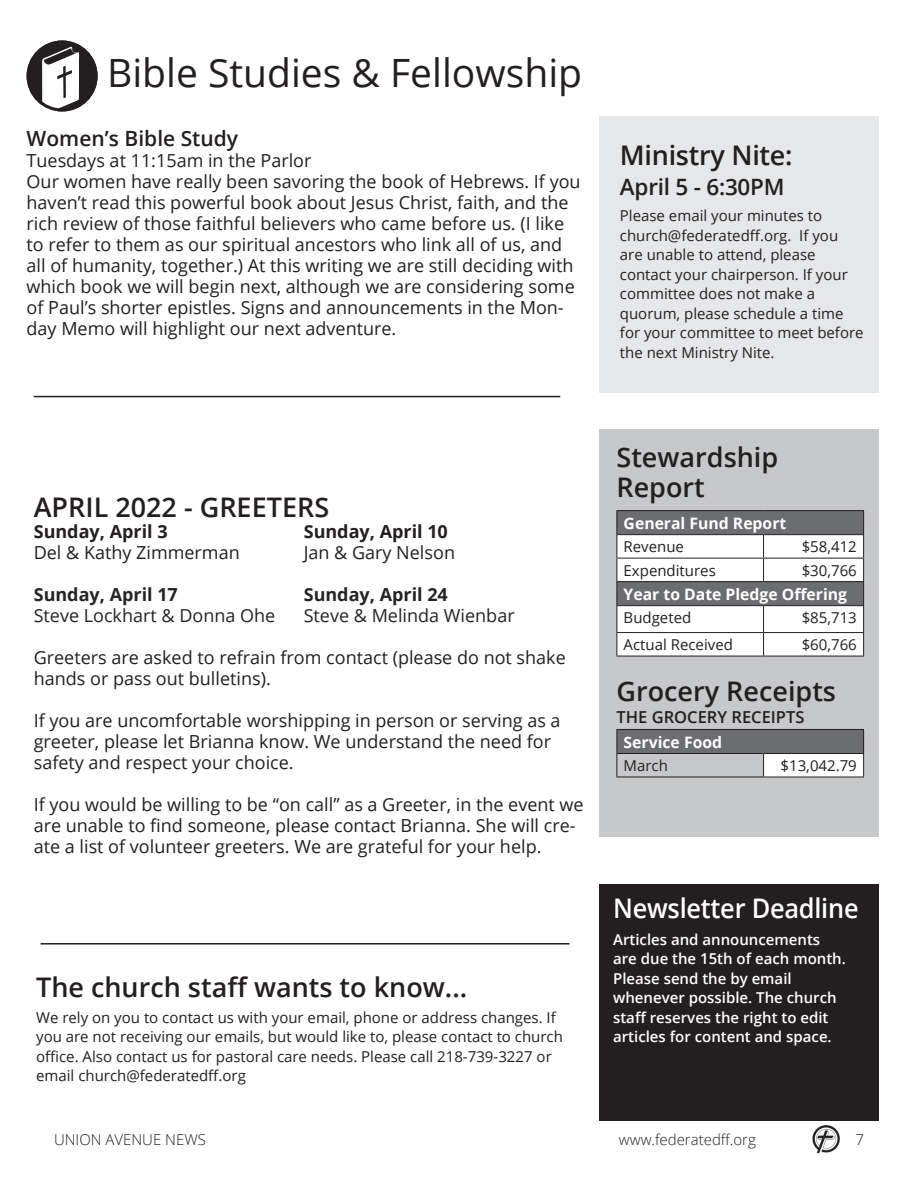
<style>
.page{position:relative;width:918px;height:1188px;background:#fff}
.page>*{position:absolute;margin:0;border:0;box-sizing:border-box;transform-origin:0 0}
.t1{font:39px "Open Sans";color:#231f20}
.Subhead{font:600 27px/30px "Open Sans";color:#231f20}
.Subhead_with_SubSub{font:600 27px "Open Sans";color:#231f20}
.Subhead-2{font:600 27px "Open Sans";letter-spacing:-.01em;color:#fff;scale:.94 1}
.Subhead-3{font:600 22.5px "Open Sans";letter-spacing:-.01em;color:#231f20}
.t2{font:600 21px "Open Sans";color:#231f20}
.SubSub{font:18px/21px "Open Sans";color:#231f20}
.SubSub-2{font:18px "Open Sans";color:#262324}
.SubSub-3{font:700 18px "Open Sans";color:#262324}
.SubSub-4{font:700 18px "Open Sans";color:#231f20}
.SubSub-5{font:600 16.5px "Open Sans";color:#231f20}
.t3{font:700 15.75px "Open Sans";color:#fff}
.Body_Copy{font:15px/19.5px "Open Sans";color:#231f20}
.Body_Copy-2{font:600 15px/19.5px "Open Sans";color:#fff}
.t4{font:300 15px "Open Sans";color:#231f20}
</style>
<div class="page">
<img style="left:812px;top:1126px;width:28px;height:28px">
<div style="left:600px;top:429px;width:279px;height:407px;background:#c7c8ca"></div>
<div style="left:600px;top:116px;width:279px;height:276px;background:#e6e7e9"></div>
<hr style="left:616px;top:510px;width:148px;height:1px;background:#231f20">
<hr style="left:764px;top:510px;width:100px;height:1px;background:#231f20">
<svg style="left:616px;top:511px;width:248px;height:145px;background:#c4c4c5"></svg>
<hr style="left:616px;top:656px;width:148px;height:1px;background:#231f20">
<hr style="left:764px;top:656px;width:100px;height:1px;background:#231f20">
<div style="left:617px;top:729px;width:247px;height:25px;background:#6c6d70"></div>
<div style="left:764px;top:754px;width:100px;height:23px;background:#fff"></div>
<hr style="left:616px;top:729px;width:148px;height:1px;background:#231f20">
<hr style="left:764px;top:729px;width:100px;height:1px;background:#231f20">
<hr style="left:764px;top:753px;width:100px;height:1px;background:#231f20">
<svg style="left:863px;top:730px;width:1px;height:47px"></svg>
<hr style="left:764px;top:777px;width:100px;height:1px;background:#231f20">
<hr style="left:616px;top:753px;width:148px;height:1px;background:#231f20">
<svg style="left:616px;top:730px;width:1px;height:47px"></svg>
<svg style="left:763px;top:754px;width:1px;height:23px"></svg>
<hr style="left:616px;top:777px;width:148px;height:1px;background:#231f20">
<hr style="left:34px;top:396px;width:526px;height:1px;background:#231f20">
<hr style="left:41px;top:943px;width:528px;height:2px;background:#231f20">
<div style="left:600px;top:884px;width:279px;height:236px;background:#231f20"></div>
<div style="left:27px;top:40px;width:71px;height:71px;background:#231f20;border-radius:36px"></div>
<svg style="left:42px;top:46px;width:37px;height:65px"></svg>
<div style="left:27px;top:40px;width:71px;height:71px;border:3px solid #231f20;border-radius:50%"></div>
<p class="t1" style="left:107px;top:46px;width:477px">Bible Studies &amp; Fellowship</p>
<p class="t2" style="left:27px;top:124px;width:213px">Women’s Bible Study</p>
<p class="SubSub" style="left:27px;top:149px;width:286px">Tuesdays at 11:15am in the Parlor</p>
<p class="SubSub" style="left:27px;top:170px;width:556px">Our women have really been savoring the book of Hebrews. If you haven’t read this powerful book about Jesus Christ, faith, and the rich review of those faithful believers who came before us. (I like to refer to them as our spiritual ancestors who link all of us, and all of humanity, together.) At this writing we are still deciding with which book we will begin next, although we are considering some of Paul’s shorter epistles. Signs and announcements in the Mon&shy;day Memo will highlight our next adventure.</p>
<p class="Subhead" style="left:620px;top:140px;width:174px">Ministry Nite:</p>
<p class="Subhead-3" style="left:620px;top:171px;width:166px">April 5 - 6:30PM</p>
<p class="Body_Copy" style="left:620px;top:206px;width:245px">Please email your minutes to church@federatedff.org. If you are unable to attend, please contact your chairperson. If your committee does not make a quorum, please schedule a time for your committee to meet before the next Ministry Nite.</p>
<p class="Subhead_with_SubSub" style="left:34px;top:488px;width:297px">APRIL 2022 - GREETERS</p>
<p class="SubSub-4" style="left:34px;top:518px;width:135px">Sunday, April 3</p>
<p class="SubSub-4" style="left:304px;top:518px;width:146px">Sunday, April 10</p>
<p class="SubSub" style="left:34px;top:541px;width:208px">Del &amp; Kathy Zimmerman</p>
<p class="SubSub" style="left:304px;top:541px;width:153px">Jan &amp; Gary Nelson</p>
<p class="SubSub-3" style="left:34px;top:581px;width:146px">Sunday, April 17</p>
<p class="SubSub-3" style="left:304px;top:581px;width:146px">Sunday, April 24</p>
<p class="SubSub-2" style="left:34px;top:603px;width:243px">Steve Lockhart &amp; Donna Ohe</p>
<p class="SubSub-2" style="left:304px;top:603px;width:212px">Steve &amp; Melinda Wienbar</p>
<p class="SubSub" style="left:34px;top:646px;width:534px">Greeters are asked to refrain from contact (please do not shake hands or pass out bulletins).</p>
<p class="SubSub" style="left:34px;top:709px;width:528px">If you are uncomfortable worshipping in person or serving as a greeter, please let Brianna know. We understand the need for safety and respect your choice.</p>
<p class="SubSub" style="left:34px;top:793px;width:551px">If you would be willing to be “on call” as a Greeter, in the event we are unable to find someone, please contact Brianna. She will cre&shy;ate a list of volunteer greeters. We are grateful for your help.</p>
<p class="Subhead" style="left:36px;top:971px;width:433px">The church staff wants to know...</p>
<p class="Body_Copy" style="left:36px;top:1007px;width:528px">We rely on you to contact us with your email, phone or address changes. If you are not receiving our emails, but would like to, please contact to church office. Also contact us for pastoral care needs. Please call 218-739-3227 or email church@federatedff.org</p>
<p class="Subhead" style="left:616px;top:442px;width:163px">Stewardship<br>Report</p>
<p class="t3" style="left:624px;top:512px;width:164px">General Fund Report</p>
<p class="Body_Copy" style="left:624px;top:537px;width:62px">Revenue</p>
<p class="Body_Copy" style="left:802px;top:537px;width:57px">$58,412</p>
<p class="Body_Copy" style="left:624px;top:560px;width:94px">Expenditures</p>
<p class="Body_Copy" style="left:802px;top:560px;width:57px">$30,766</p>
<p class="t3" style="left:624px;top:583px;width:225px">Year to Date Pledge Offering</p>
<p class="Body_Copy" style="left:624px;top:608px;width:69px">Budgeted</p>
<p class="Body_Copy" style="left:802px;top:608px;width:57px">$85,713</p>
<p class="Body_Copy" style="left:624px;top:634px;width:111px">Actual Received</p>
<p class="Body_Copy" style="left:802px;top:634px;width:57px">$60,766</p>
<p class="Subhead_with_SubSub" style="left:616px;top:673px;width:221px">Grocery Receipts</p>
<p class="SubSub-5" style="left:616px;top:706px;width:190px">THE GROCERY RECEIPTS</p>
<p class="t3" style="left:624px;top:731px;width:100px">Service Food</p>
<p class="Body_Copy" style="left:624px;top:755px;width:46px">March</p>
<p class="Body_Copy" style="left:781px;top:755px;width:78px">$13,042.79</p>
<p class="Subhead-2" style="left:613px;top:890px;width:263px">Newsletter Deadline</p>
<p class="Body_Copy-2" style="left:613px;top:929px;width:234px">Articles and announcements are due the 15th of each month.<br>Please send the by email whenever possible. The church staff reserves the right to edit articles for content and space.</p>
<p class="t4" style="left:54px;top:1130px;width:153px">UNION AVENUE NEWS</p>
<p class="t4" style="left:619px;top:1130px;width:139px">www.federatedff.org</p>
<p class="t4" style="left:855px;top:1130px;width:10px">7</p>
</div>
